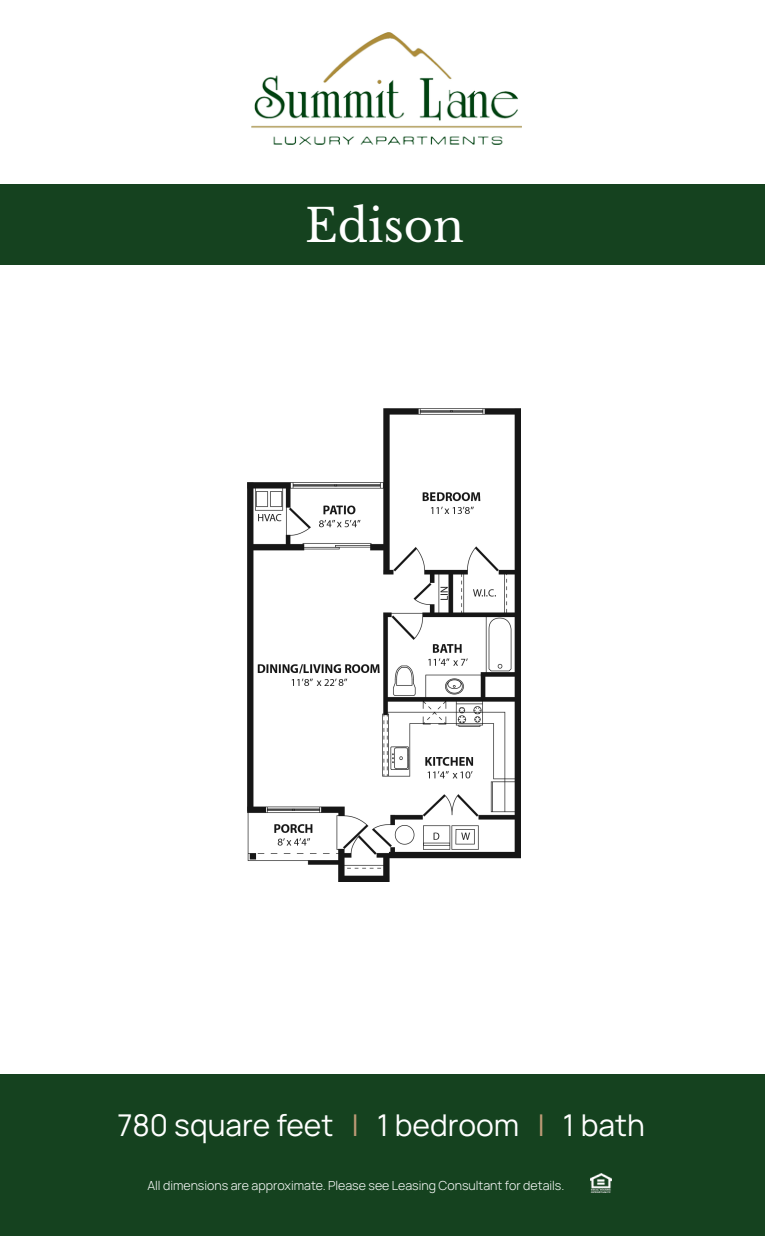
<style>
.page{position:relative;width:765px;height:1236px;background:#fff}
.page>*{position:absolute;margin:0;border:0;box-sizing:border-box;transform-origin:0 0}
.t1{font:45px "Libre Baskerville";color:#fff}
.t2{font:30px "Manrope";color:#fff}
.t3{font:300 12.5px "Manrope";color:#fff}
.s1{color:#be9b77}
</style>
<div class="page">
<div style="left:0;top:184px;width:765px;height:81px;background:#15421f"></div>
<div style="left:0;top:1075px;width:765px;height:161px;background:#15421f"></div>
<img style="left:591px;top:1173px;width:20px;height:19px">
<img style="left:248px;top:409px;width:273px;height:472px">
<img style="left:251px;top:33px;width:270px;height:112px">
<h1 class="t1" style="left:305px;top:198px;width:161px">Edison</h1>
<h2 class="t2" style="left:118px;top:1107px;width:529px">780 square feet <span class="s1">|</span> 1 bedroom <span class="s1">|</span> 1 bath</h2>
<p class="t3" style="left:148px;top:1178px;width:418px">All dimensions are approximate. Please see Leasing Consultant for details.</p>
</div>
